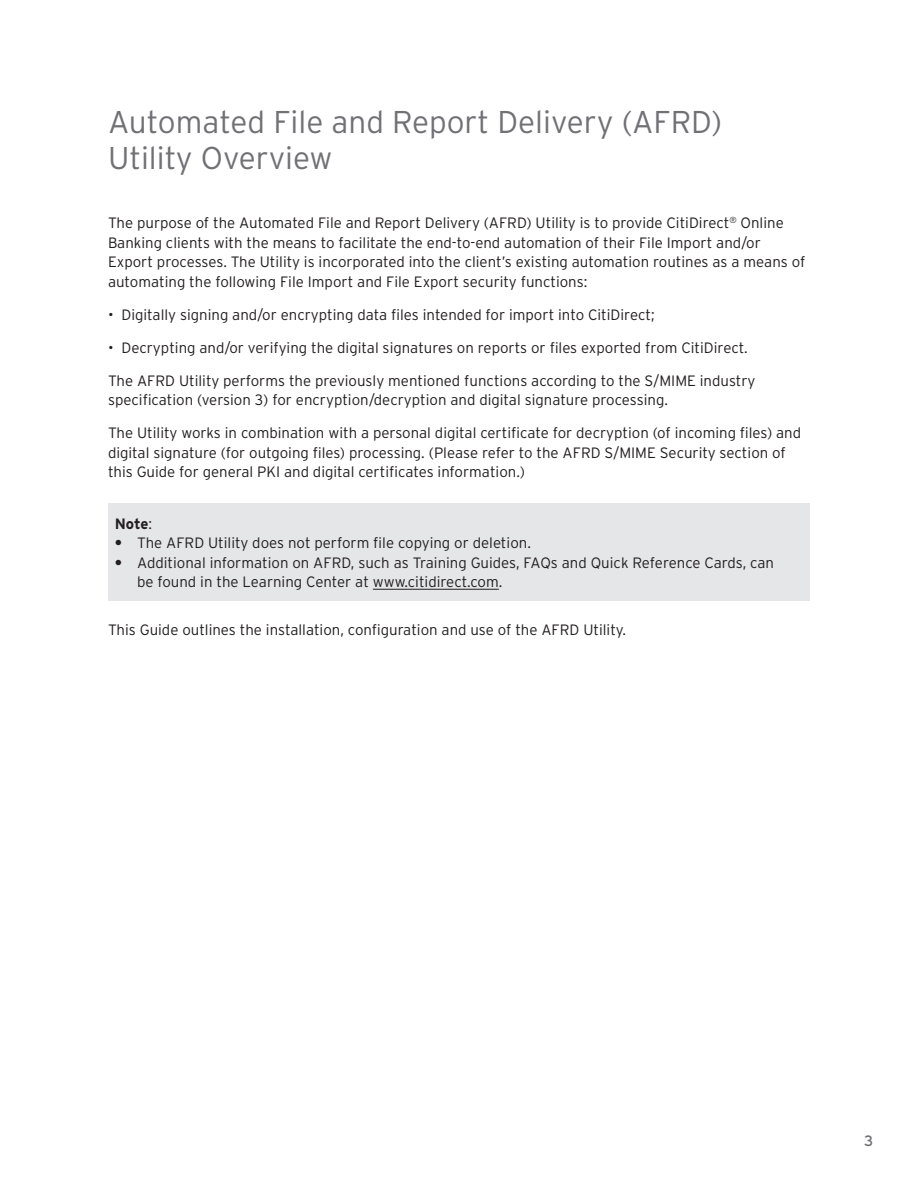
<style>
.page{position:relative;width:918px;height:1188px;background:#fff}
.page>*{position:absolute;margin:0;border:0;box-sizing:border-box;transform-origin:0 0}
.t1{font:300 31.5px/36px "Interstate";color:#717074}
.t2{font:300 15px/19.5px "Interstate";color:#231f20}
.t3{font:700 15px "Interstate";color:#231f20}
.t4{font:15px "Interstate";color:#717074}
.s1{font-weight:300}
.s2{font-weight:700}
</style>
<div class="page">
<div style="left:108px;top:503px;width:702px;height:98px;background:#e5e6e8"></div>
<hr style="left:373px;top:589px;width:126px;height:1px;background:#231f20">
<h1 class="t1" style="left:108px;top:107px;width:616px">Automated File and Report Delivery (AFRD)<br>Utility Overview</h1>
<p class="t2" style="left:108px;top:214px;width:699px">The purpose of the Automated File and Report Delivery (AFRD) Utility is to provide CitiDirect<sup>®</sup> Online Banking clients with the means to facilitate the end-to-end automation of their File Import and/or Export processes. The Utility is incorporated into the client’s existing automation routines as a means of automating the following File Import and File Export security functions:</p>
<p class="t2" style="left:108px;top:306px;width:548px">• Digitally signing and/or encrypting data files intended for import into CitiDirect;</p>
<p class="t2" style="left:108px;top:339px;width:641px">• Decrypting and/or verifying the digital signatures on reports or files exported from CitiDirect.</p>
<p class="t2" style="left:108px;top:372px;width:649px">The AFRD Utility performs the previously mentioned functions according to the S/MIME industry specification (version 3) for encryption/decryption and digital signature processing.</p>
<p class="t2" style="left:108px;top:424px;width:695px">The Utility works in combination with a personal digital certificate for decryption (of incoming files) and digital signature (for outgoing files) processing. (Please refer to the AFRD S/MIME Security section of this Guide for general PKI and digital certificates information.)</p>
<p class="t3" style="left:115px;top:518px;width:39px">Note<span class="s1">:</span></p>
<p class="t2" style="left:115px;top:534px;width:418px"><span class="s2">•</span> The AFRD Utility does not perform file copying or deletion.</p>
<p class="t2" style="left:137px;top:554px;width:638px;text-indent:-22px"><span class="s2">•</span> Additional information on AFRD, such as Training Guides, FAQs and Quick Reference Cards, can be found in the Learning Center at www.citidirect.com.</p>
<p class="t2" style="left:108px;top:621px;width:519px">This Guide outlines the installation, configuration and use of the AFRD Utility.</p>
<p class="t4" style="left:864px;top:1135px;width:11px">3</p>
</div>
